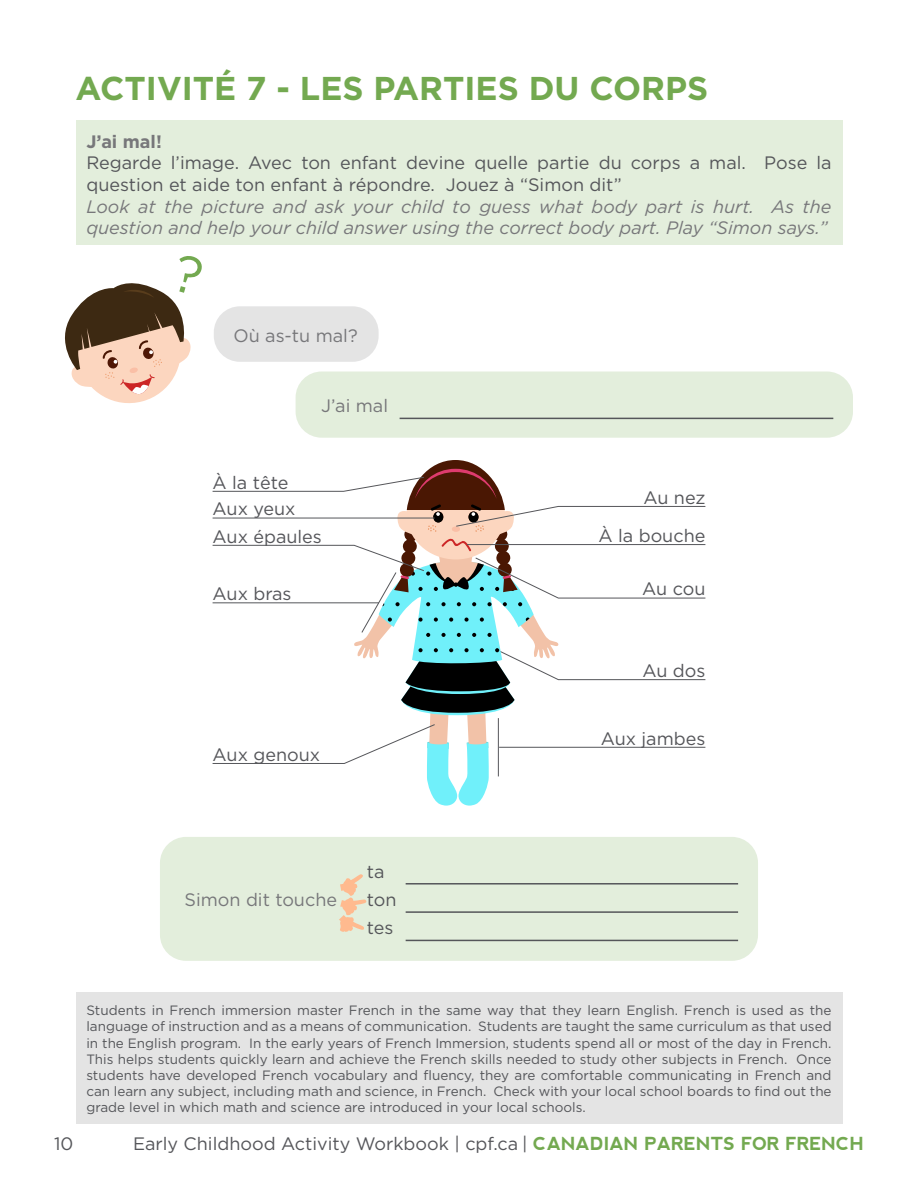
<style>
.page{position:relative;width:918px;height:1188px;background:#fff}
.page>*{position:absolute;margin:0;border:0;box-sizing:border-box;transform-origin:0 0}
.t1{font:700 33px "Gotham";color:#73a950}
.t2{font:18px/21.6px "Gotham";color:#55565a}
.t3{font:italic 18px/21.6px "Gotham";color:#77777a}
.t4{font:18px "Gotham";color:#77777a}
.t5{font:700 18px "Gotham";color:#77777a}
.t6{font:13.5px/16.2px "Gotham";color:#55565a;text-align:justify}
.s1{font-family:"nevis";font-weight:700;color:#73a950}
</style>
<div class="page">
<div style="left:76px;top:121px;width:766px;height:124px;background:#e3eedc"></div>
<div style="left:76px;top:992px;width:766px;height:131px;background:#e4e4e4"></div>
<div style="left:214px;top:306px;width:165px;height:56px;background:#e4e4e4;border-radius:26px"></div>
<div style="left:296px;top:371px;width:557px;height:67px;background:#e3eedc;border-radius:26px"></div>
<hr style="left:400px;top:418px;width:433px;height:1px;background:#55565a">
<svg style="left:65px;top:256px;width:137px;height:147px"></svg>
<div style="left:160px;top:837px;width:598px;height:124px;background:#e3eedc;border-radius:26px"></div>
<hr style="left:406px;top:883px;width:332px;height:2px;background:#55565a">
<hr style="left:406px;top:911px;width:332px;height:2px;background:#55565a">
<hr style="left:406px;top:940px;width:332px;height:1px;background:#55565a">
<svg style="left:212px;top:460px;width:494px;height:346px"></svg>
<svg style="left:339px;top:874px;width:28px;height:58px"></svg>
<h1 class="t1" style="left:76px;top:69px;width:634px">ACTIVITÉ 7 - LES PARTIES DU CORPS</h1>
<h2 class="t5" style="left:86px;top:131px;width:77px">J’ai mal!</h2>
<h2 class="t2" style="left:86px;top:152px;width:747px">Regarde l’image. Avec ton enfant devine quelle partie du corps a mal. Pose la question et aide ton enfant à répondre. Jouez à “Simon dit”</h2>
<h2 class="t3" style="left:86px;top:196px;width:747px">Look at the picture and ask your child to guess what body part is hurt. As the question and help your child answer using the correct body part. Play “Simon says.”</h2>
<h2 class="t4" style="left:233px;top:326px;width:126px">Où as-tu mal?</h2>
<h2 class="t2" style="left:213px;top:471px;width:77px">À la tête</h2>
<h2 class="t2" style="left:213px;top:498px;width:85px">Aux yeux</h2>
<h2 class="t4" style="left:321px;top:396px;width:68px">J’ai mal</h2>
<h2 class="t2" style="left:213px;top:525px;width:111px">Aux épaules</h2>
<h2 class="t2" style="left:213px;top:583px;width:81px">Aux bras</h2>
<h2 class="t2" style="left:213px;top:743px;width:109px">Aux genoux</h2>
<h2 class="t2" style="left:367px;top:860px;width:19px">ta</h2>
<h2 class="t4" style="left:185px;top:890px;width:154px">Simon dit touche</h2>
<h2 class="t2" style="left:367px;top:885px;width:31px;line-height:28.3px">ton tes</h2>
<h2 class="t2" style="left:599px;top:478px;width:108px;line-height:38.1px;text-align:right">Au nez<br>À la bouche</h2>
<h2 class="t2" style="left:642px;top:578px;width:65px">Au cou</h2>
<h2 class="t2" style="left:642px;top:659px;width:65px">Au dos</h2>
<h2 class="t2" style="left:601px;top:727px;width:106px">Aux jambes</h2>
<p class="t6" style="left:86px;top:1002px;width:747px">Students in French immersion master French in the same way that they learn English. French is used as the language of instruction and as a means of communication. Students are taught the same curriculum as that used in the English program. In the early years of French Immersion, students spend all or most of the day in French.<br>This helps students quickly learn and achieve the French skills needed to study other subjects in French. Once students have developed French vocabulary and fluency, they are comfortable communicating in French and can learn any subject, including math and science, in French. Check with your local school boards to find out the grade level in which math and science are introduced in your local schools.</p>
<h2 class="t2" style="left:54px;top:1133px;width:21px">10</h2>
<h2 class="t2" style="left:133px;top:1133px;width:732px">Early Childhood Activity Workbook | cpf.ca | <span class="s1">CANADIAN PARENTS FOR FRENCH</span></h2>
</div>
